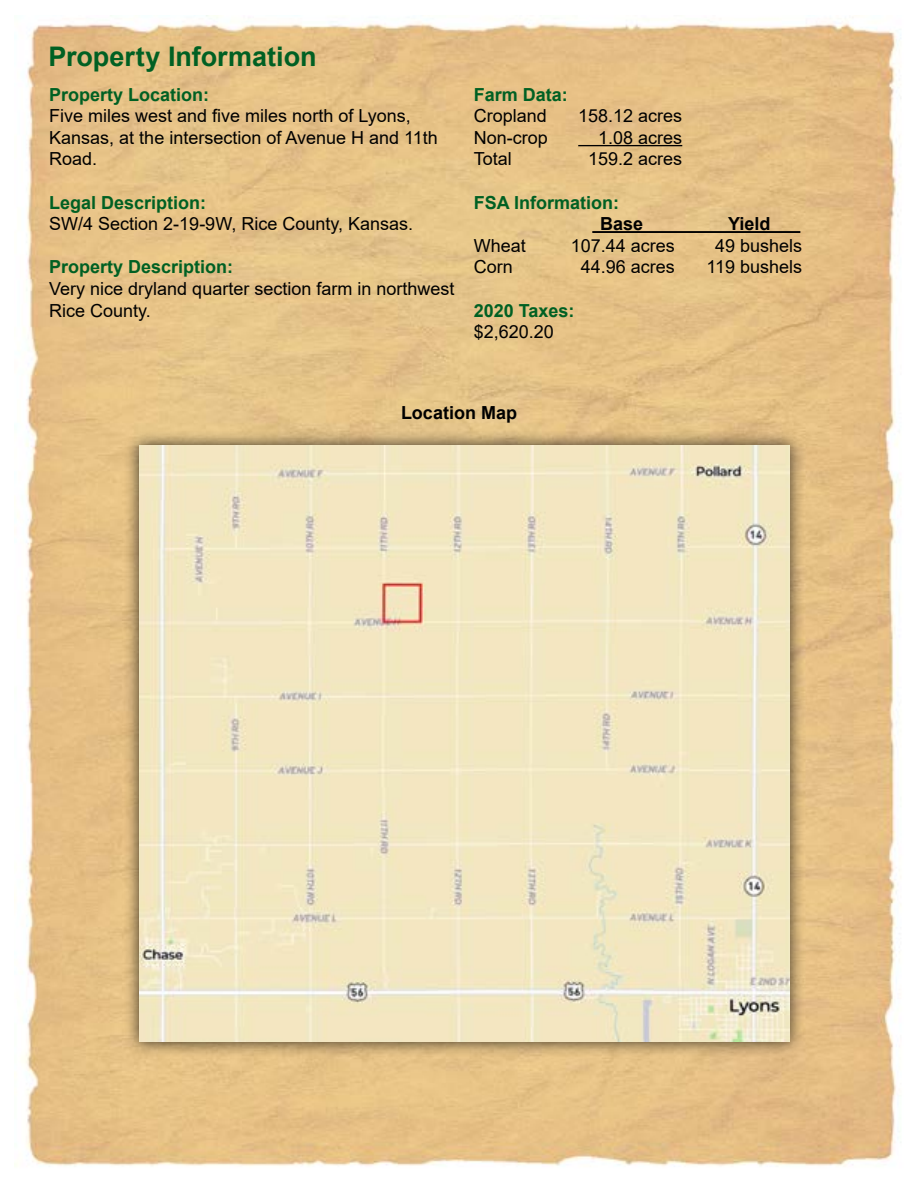
<style>
.page{position:relative;width:918px;height:1188px;background:#fff}
.page>*{position:absolute;margin:0;border:0;box-sizing:border-box;transform-origin:0 0}
.t1{font:700 27px "Arial";color:#006023}
.t2{font:18px/21.6px "Arial";color:#000}
.t3{font:700 18px "Arial";color:#006023}
.t4{font:700 18px "Arial";color:#000}
</style>
<div class="page">
<img style="left:14px;top:15px;width:887px;height:1152px">
<hr style="left:578px;top:145px;width:104px;height:1px;background:#000">
<hr style="left:592px;top:231px;width:208px;height:2px;background:#000">
<div style="left:123px;top:429px;width:681px;height:629px;background:#000;opacity:.75"></div>
<img style="left:140px;top:446px;width:650px;height:595px">
<h1 class="t1" style="left:49px;top:37px;width:269px">Property Information</h1>
<p class="t3" style="left:49px;top:82px;width:162px">Property Location:</p>
<p class="t2" style="left:49px;top:105px;width:390px">Five miles west and five miles north of Lyons,<br>Kansas, at the intersection of Avenue H and 11th<br>Road.</p>
<p class="t3" style="left:49px;top:190px;width:159px">Legal Description:</p>
<p class="t2" style="left:49px;top:213px;width:365px">SW/4 Section 2-19-9W, Rice County, Kansas.</p>
<p class="t3" style="left:49px;top:254px;width:186px">Property Description:</p>
<p class="t2" style="left:49px;top:278px;width:407px">Very nice dryland quarter section farm in northwest<br>Rice County.</p>
<p class="t3" style="left:474px;top:82px;width:96px">Farm Data:</p>
<p class="t2" style="left:474px;top:105px;width:75px">Cropland</p>
<p class="t2" style="left:578px;top:105px;width:106px">158.12 acres</p>
<p class="t2" style="left:474px;top:126px;width:76px">Non-crop</p>
<p class="t2" style="left:598px;top:126px;width:86px">1.08 acres</p>
<p class="t2" style="left:474px;top:148px;width:40px">Total</p>
<p class="t2" style="left:588px;top:148px;width:96px">159.2 acres</p>
<p class="t3" style="left:474px;top:190px;width:147px">FSA Information:</p>
<p class="t4" style="left:600px;top:211px;width:45px">Base</p>
<p class="t4" style="left:728px;top:211px;width:44px">Yield</p>
<p class="t2" style="left:474px;top:234px;width:54px">Wheat</p>
<p class="t2" style="left:571px;top:234px;width:106px">107.44 acres</p>
<p class="t2" style="left:715px;top:234px;width:89px">49 bushels</p>
<p class="t2" style="left:474px;top:256px;width:41px">Corn</p>
<p class="t2" style="left:581px;top:256px;width:96px">44.96 acres</p>
<p class="t2" style="left:707px;top:256px;width:97px">119 bushels</p>
<p class="t3" style="left:474px;top:298px;width:102px">2020 Taxes:</p>
<p class="t2" style="left:474px;top:321px;width:82px">$2,620.20</p>
<p class="t4" style="left:401px;top:400px;width:118px">Location Map</p>
</div>
